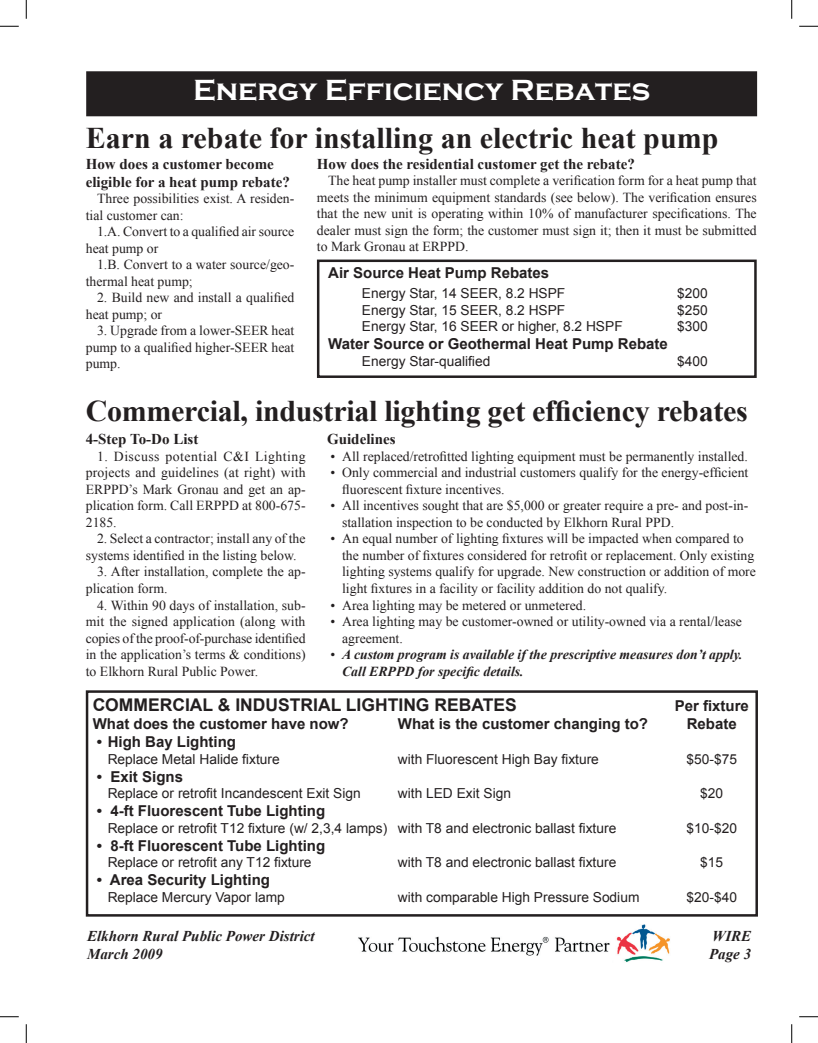
<style>
.page{position:relative;width:818px;height:1043px;background:#fff}
.page>*{position:absolute;margin:0;border:0;box-sizing:border-box;transform-origin:0 0}
.t1{font:700 30px "Times New Roman";letter-spacing:-.01em;color:#231f20}
.t2{font:700 30px "Copperplate Gothic";color:#fff}
.t3{font:700 17.5px "Arial";color:#231f20}
.t4{font:700 15px "Arial";color:#231f20}
.t5{font:700 15px/18px "Times New Roman";color:#231f20}
.t6{font:italic 700 15px "Times New Roman";color:#231f20}
.t7{font:13.75px/16.5px "Times New Roman";color:#231f20}
.t8{font:13.75px "Arial";color:#231f20}
.t9{font:italic 700 13.75px/16.5px "Times New Roman";color:#231f20}
.s1{font-weight:400;font-style:normal}
</style>
<div class="page">
<img style="left:358px;top:924px;width:312px;height:38px">
<div style="left:415px;top:957px;width:196px;height:17px;background:#fff"></div>
<div style="left:86px;top:690px;width:672px;height:226px;border:2px solid #231f20"></div>
<div style="left:87px;top:72px;width:669px;height:44px;background:#231f20"></div>
<div style="left:86px;top:71px;width:671px;height:45px;border:1px solid #231f20"></div>
<div style="left:317px;top:259px;width:439px;height:119px;border:2px solid #231f20"></div>
<svg style="left:0;top:25px;width:19px;height:2px"></svg>
<svg style="left:799px;top:25px;width:19px;height:2px"></svg>
<svg style="left:0;top:1016px;width:19px;height:1px"></svg>
<svg style="left:799px;top:1016px;width:19px;height:1px"></svg>
<svg style="left:25px;top:0;width:2px;height:19px"></svg>
<svg style="left:25px;top:1024px;width:2px;height:18px"></svg>
<svg style="left:791px;top:0;width:1px;height:19px"></svg>
<svg style="left:791px;top:1024px;width:1px;height:18px"></svg>
<h1 class="t2" style="left:193px;top:73px;width:458px">Energy Efficiency Rebates</h1>
<h1 class="t1" style="left:86px;top:117px;width:634px">Earn a rebate for installing an electric heat pump</h1>
<p class="t5" style="left:86px;top:154px;width:206px">How does a customer become eligible for a heat pump rebate?</p>
<p class="t7" style="left:86px;top:190px;width:210px;text-indent:11px">Three possibilities exist. A residen&shy;tial customer can:</p>
<p class="t7" style="left:86px;top:223px;width:210px;text-indent:11px">1.A. Convert to a qualified air source heat pump or</p>
<p class="t7" style="left:86px;top:256px;width:210px;text-indent:11px">1.B. Convert to a water source/geo&shy;thermal heat pump;</p>
<p class="t7" style="left:86px;top:289px;width:210px;text-indent:11px">2. Build new and install a qualified heat pump; or</p>
<p class="t7" style="left:86px;top:322px;width:210px;text-align:justify;text-indent:11px">3. Upgrade from a lower-SEER heat pump to a qualified higher-SEER heat pump.</p>
<p class="t5" style="left:317px;top:154px;width:319px">How does the residential customer get the rebate?</p>
<p class="t7" style="left:317px;top:172px;width:441px;text-align:justify;text-indent:11px">The heat pump installer must complete a verification form for a heat pump that meets the minimum equipment standards (see below). The verification ensures that the new unit is operating within 10% of manufacturer specifications. The dealer must sign the form; the customer must sign it; then it must be submitted to Mark Gronau at ERPPD.</p>
<p class="t4" style="left:328px;top:263px;width:222px">Air Source Heat Pump Rebates</p>
<p class="t8" style="left:362px;top:284px;width:205px">Energy Star, 14 SEER, 8.2 HSPF</p>
<p class="t8" style="left:677px;top:284px;width:32px">$200</p>
<p class="t8" style="left:362px;top:301px;width:205px">Energy Star, 15 SEER, 8.2 HSPF</p>
<p class="t8" style="left:677px;top:301px;width:32px">$250</p>
<p class="t8" style="left:362px;top:317px;width:262px">Energy Star, 16 SEER or higher, 8.2 HSPF</p>
<p class="t8" style="left:677px;top:317px;width:32px">$300</p>
<p class="t4" style="left:328px;top:334px;width:341px">Water Source or Geothermal Heat Pump Rebate</p>
<p class="t8" style="left:362px;top:352px;width:130px">Energy Star-qualified</p>
<p class="t8" style="left:677px;top:352px;width:32px">$400</p>
<h1 class="t1" style="left:86px;top:390px;width:663px">Commercial, industrial lighting get efficiency rebates</h1>
<p class="t5" style="left:86px;top:430px;width:114px">4-Step To-Do List</p>
<p class="t7" style="left:86px;top:448px;width:221px;text-align:justify;text-indent:11px">1. Discuss potential C&amp;I Lighting projects and guidelines (at right) with ERPPD’s Mark Gronau and get an ap&shy;plication form. Call ERPPD at 800-675- 2185.</p>
<p class="t7" style="left:86px;top:530px;width:221px;text-indent:11px">2. Select a contractor; install any of the systems identified in the listing below.</p>
<p class="t7" style="left:86px;top:563px;width:221px;text-indent:11px">3. After installation, complete the ap&shy;plication form.</p>
<p class="t7" style="left:86px;top:596px;width:221px;text-align:justify;text-indent:11px">4. Within 90 days of installation, sub&shy;mit the signed application (along with copies of the proof-of-purchase identified in the application’s terms &amp; conditions) to Elkhorn Rural Public Power.</p>
<p class="t5" style="left:327px;top:430px;width:70px">Guidelines</p>
<p class="t7" style="left:330px;top:448px;width:419px">• All replaced/retrofitted lighting equipment must be permanently installed.</p>
<p class="t7" style="left:342px;top:464px;width:408px;text-indent:-12px">• Only commercial and industrial customers qualify for the energy-efficient fluorescent fixture incentives.</p>
<p class="t7" style="left:342px;top:497px;width:407px;text-indent:-12px">• All incentives sought that are $5,000 or greater require a pre- and post-in&shy;stallation inspection to be conducted by Elkhorn Rural PPD.</p>
<p class="t7" style="left:342px;top:530px;width:415px;text-indent:-12px">• An equal number of lighting fixtures will be impacted when compared to the number of fixtures considered for retrofit or replacement. Only existing lighting systems qualify for upgrade. New construction or addition of more light fixtures in a facility or facility addition do not qualify.</p>
<p class="t7" style="left:330px;top:596px;width:257px">• Area lighting may be metered or unmetered.</p>
<p class="t7" style="left:342px;top:613px;width:401px;text-indent:-12px">• Area lighting may be customer-owned or utility-owned via a rental/lease agreement.</p>
<p class="t9" style="left:342px;top:645px;width:402px;text-indent:-12px"><span class="s1">•</span> A custom program is available if the prescriptive measures don’t apply.<br>Call ERPPD for specific details.</p>
<p class="t3" style="left:93px;top:693px;width:425px">COMMERCIAL &amp; INDUSTRIAL LIGHTING REBATES</p>
<p class="t4" style="left:674px;top:696px;width:76px">Per fixture</p>
<p class="t4" style="left:93px;top:714px;width:257px">What does the customer have now?</p>
<p class="t4" style="left:398px;top:714px;width:252px">What is the customer changing to?</p>
<p class="t4" style="left:686px;top:714px;width:52px">Rebate</p>
<p class="t4" style="left:97px;top:732px;width:141px">• High Bay Lighting</p>
<p class="t8" style="left:108px;top:750px;width:173px">Replace Metal Halide fixture</p>
<p class="t8" style="left:398px;top:750px;width:202px">with Fluorescent High Bay fixture</p>
<p class="t8" style="left:686px;top:750px;width:52px">$50-$75</p>
<p class="t4" style="left:97px;top:766px;width:88px">• Exit Signs</p>
<p class="t8" style="left:108px;top:784px;width:254px">Replace or retrofit Incandescent Exit Sign</p>
<p class="t8" style="left:398px;top:784px;width:115px">with LED Exit Sign</p>
<p class="t8" style="left:700px;top:784px;width:24px">$20</p>
<p class="t4" style="left:97px;top:801px;width:230px">• 4-ft Fluorescent Tube Lighting</p>
<p class="t8" style="left:108px;top:819px;width:510px">Replace or retrofit T12 fixture (w/ 2,3,4 lamps) with T8 and electronic ballast fixture</p>
<p class="t8" style="left:686px;top:819px;width:52px">$10-$20</p>
<p class="t4" style="left:97px;top:835px;width:230px">• 8-ft Fluorescent Tube Lighting</p>
<p class="t8" style="left:108px;top:853px;width:205px">Replace or retrofit any T12 fixture</p>
<p class="t8" style="left:398px;top:853px;width:220px">with T8 and electronic ballast fixture</p>
<p class="t8" style="left:700px;top:853px;width:24px">$15</p>
<p class="t4" style="left:97px;top:870px;width:175px">• Area Security Lighting</p>
<p class="t8" style="left:108px;top:888px;width:179px">Replace Mercury Vapor lamp</p>
<p class="t8" style="left:398px;top:888px;width:243px">with comparable High Pressure Sodium</p>
<p class="t8" style="left:686px;top:888px;width:52px">$20-$40</p>
<p class="t6" style="left:87px;top:925px;width:229px">Elkhorn Rural Public Power District</p>
<p class="t6" style="left:712px;top:925px;width:41px">WIRE</p>
<p class="t6" style="left:87px;top:943px;width:77px">March 2009</p>
<p class="t6" style="left:709px;top:943px;width:44px">Page 3</p>
</div>
